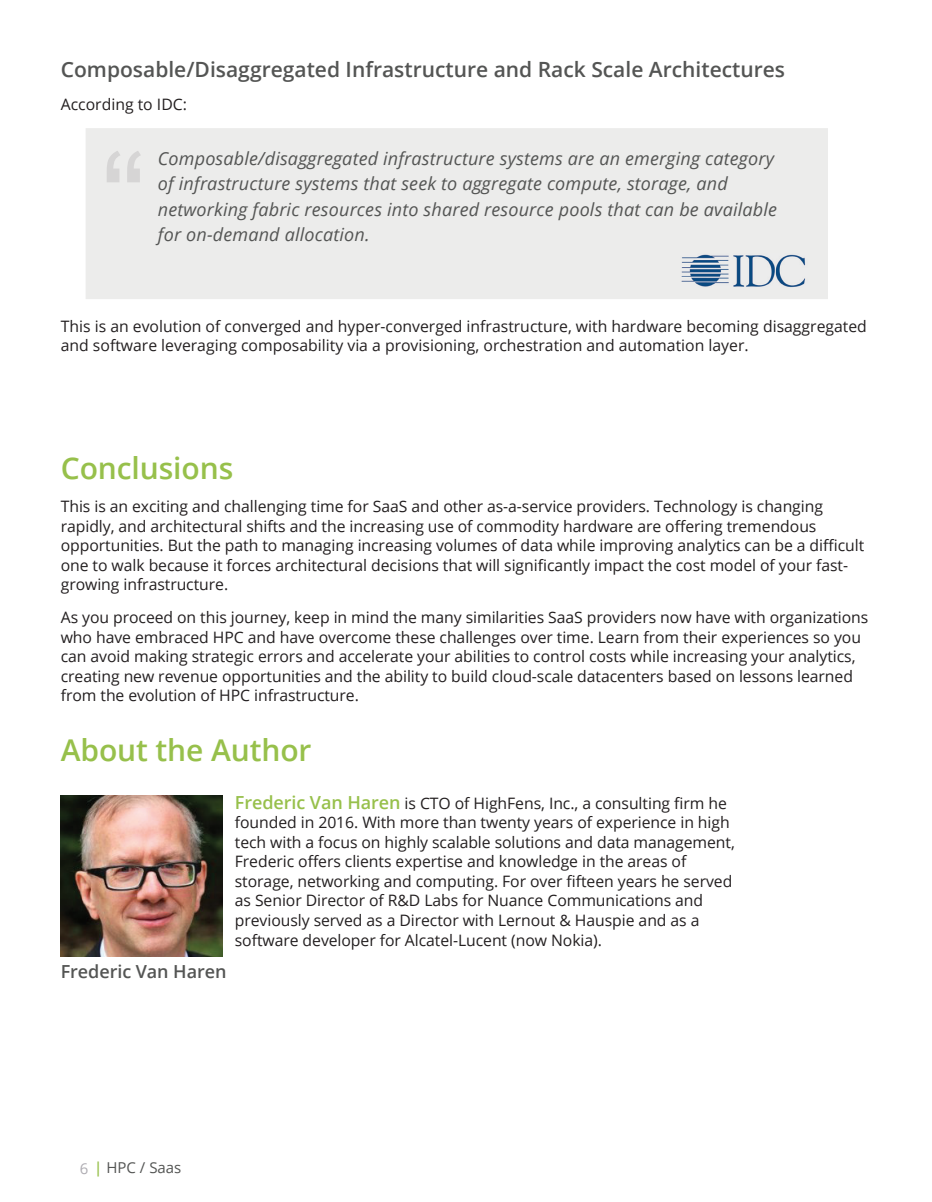
<style>
.page{position:relative;width:932px;height:1202px;background:#fff}
.page>*{position:absolute;margin:0;border:0;box-sizing:border-box;transform-origin:0 0}
.t1{font:135px "Arial";color:#d6d5d5}
.t2{font:600 30px "Open Sans";letter-spacing:-.005em;color:#97c04b}
.t3{font:600 21px "Open Sans";color:#545554}
.t4{font:italic 18px/25.5px "Open Sans";letter-spacing:.01em;color:#545554}
.t5{font:600 18px "Open Sans";letter-spacing:-.005em;color:#545554}
.t6{font:15.75px/19.5px "Open Sans";letter-spacing:-.005em;color:#231f20}
.t7{font:15px "Open Sans";color:#545554}
.s1{font-weight:600;font-size:18px;color:#97c04b}
.s2{color:#aeacb2}
.s3{font-weight:600;color:#97c04b}
</style>
<div class="page">
<div style="left:86px;top:128px;width:742px;height:171px;background:#ececeb"></div>
<img style="left:680px;top:253px;width:127px;height:34px">
<img style="left:61px;top:795px;width:161px;height:162px">
<h3 class="t3" style="left:61px;top:55px;width:726px">Composable/Disaggregated Infrastructure and Rack Scale Architectures</h3>
<p class="t6" style="left:61px;top:94px;width:128px">According to IDC:</p>
<h1 class="t1" style="left:101px;top:113px;width:46px">“</h1>
<p class="t4" style="left:158px;top:145px;width:620px">Composable/disaggregated infrastructure systems are an emerging category of infrastructure systems that seek to aggregate compute, storage, and networking fabric resources into shared resource pools that can be available</p>
<p class="t4" style="left:158px;top:221px;width:213px">for on-demand allocation.</p>
<p class="t6" style="left:61px;top:316px;width:807px">This is an evolution of converged and hyper-converged infrastructure, with hardware becoming disaggregated and software leveraging composability via a provisioning, orchestration and automation layer.</p>
<h2 class="t2" style="left:61px;top:447px;width:174px">Conclusions</h2>
<p class="t6" style="left:61px;top:496px;width:805px">This is an exciting and challenging time for SaaS and other as-a-service providers. Technology is changing rapidly, and architectural shifts and the increasing use of commodity hardware are offering tremendous opportunities. But the path to managing increasing volumes of data while improving analytics can be a difficult one to walk because it forces architectural decisions that will significantly impact the cost model of your fast&shy;growing infrastructure.</p>
<p class="t6" style="left:61px;top:607px;width:809px">As you proceed on this journey, keep in mind the many similarities SaaS providers now have with organizations who have embraced HPC and have overcome these challenges over time. Learn from their experiences so you can avoid making strategic errors and accelerate your abilities to control costs while increasing your analytics, creating new revenue opportunities and the ability to build cloud-scale datacenters based on lessons learned from the evolution of HPC infrastructure.</p>
<h2 class="t2" style="left:61px;top:729px;width:252px">About the Author</h2>
<p class="t5" style="left:61px;top:959px;width:167px">Frederic Van Haren</p>
<p class="t6" style="left:235px;top:793px;width:501px"><span class="s1">Frederic Van Haren</span> is CTO of HighFens, Inc., a consulting firm he founded in 2016. With more than twenty years of experience in high tech with a focus on highly scalable solutions and data management, Frederic offers clients expertise and knowledge in the areas of storage, networking and computing. For over fifteen years he served as Senior Director of R&amp;D Labs for Nuance Communications and previously served as a Director with Lernout &amp; Hauspie and as a software developer for Alcatel-Lucent (now Nokia).</p>
<p class="t7" style="left:80px;top:1156px;width:103px"><span class="s2">6</span> <span class="s3">|</span> HPC / Saas</p>
</div>
